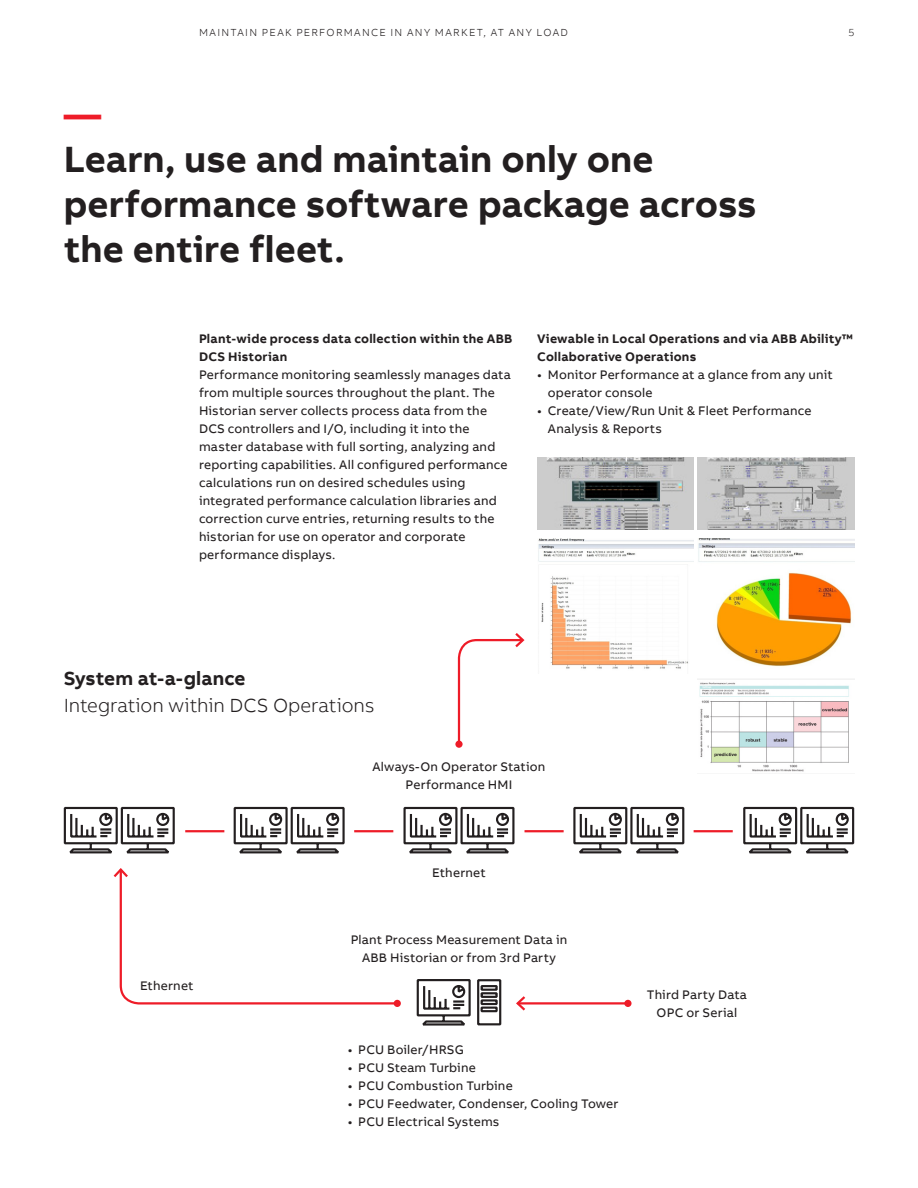
<style>
.page{position:relative;width:918px;height:1188px;background:#fff}
.page>*{position:absolute;margin:0;border:0;box-sizing:border-box;transform-origin:0 0}
.Headline_L_25pt_30pt{font:700 37.5px/45px "AB Bvoice";color:#231f20}
.Headline_L_25pt_30pt-2{font:700 37.5px "AB Bvoice";color:#ee1c28}
.Lead_13pt_18pt{font:300 19.5px "AB Bvoice";letter-spacing:-.005em;color:#231f20}
.Lead_13pt_18pt-2{font:700 19.5px "AB Bvoice";letter-spacing:-.005em;color:#231f20}
.Copytext_8_5pt_12pt{font:12.75px/18px "AB Bvoice";letter-spacing:.015em;color:#231f20}
.Infographic_Descript{font:12.75px/18px "AB Bvoice";letter-spacing:.015em;color:#231f20;text-align:center}
.Paragraph_Title_8_5p{font:700 12.75px/18px "AB Bvoice";letter-spacing:.02em;color:#231f20}
.Header_Information_7{font:300 10.5px "AB Bvoice";letter-spacing:.13em;color:#231f20}
</style>
<div class="page">
<img style="left:698px;top:679px;width:156px;height:93px">
<img style="left:698px;top:539px;width:156px;height:128px">
<img style="left:538px;top:539px;width:156px;height:130px">
<img style="left:698px;top:458px;width:156px;height:72px">
<img style="left:537px;top:458px;width:157px;height:72px">
<svg style="left:63px;top:806px;width:112px;height:48px"></svg>
<svg style="left:743px;top:806px;width:112px;height:48px"></svg>
<svg style="left:573px;top:806px;width:112px;height:48px"></svg>
<svg style="left:403px;top:806px;width:112px;height:48px"></svg>
<svg style="left:233px;top:806px;width:112px;height:48px"></svg>
<hr style="left:185px;top:830px;width:39px;height:2px;background:#ee1c28">
<hr style="left:354px;top:830px;width:39px;height:2px;background:#ee1c28">
<hr style="left:525px;top:830px;width:39px;height:2px;background:#ee1c28">
<hr style="left:694px;top:830px;width:39px;height:2px;background:#ee1c28">
<svg style="left:113px;top:868px;width:287px;height:138px"></svg>
<svg style="left:416px;top:979px;width:86px;height:47px"></svg>
<div style="left:481px;top:1007px;width:17px;height:5px;border:2px solid #231f20"></div>
<div style="left:481px;top:999px;width:17px;height:6px;border:2px solid #231f20"></div>
<div style="left:481px;top:992px;width:17px;height:6px;border:2px solid #231f20"></div>
<div style="left:481px;top:985px;width:17px;height:6px;border:2px solid #231f20"></div>
<svg style="left:455px;top:741px;width:8px;height:7px"></svg>
<svg style="left:457px;top:633px;width:68px;height:113px"></svg>
<hr style="left:518px;top:1002px;width:110px;height:3px;background:#ee1c28">
<svg style="left:516px;top:996px;width:12px;height:15px"></svg>
<div style="left:624px;top:1000px;width:8px;height:7px;background:#ee1c28;border-radius:50%"></div>
<p class="Header_Information_7" style="left:199px;top:26px;width:371px">MAINTAIN PEAK PERFORMANCE IN ANY MARKET, AT ANY LOAD</p>
<p class="Header_Information_7" style="left:848px;top:26px;width:7px">5</p>
<p class="Headline_L_25pt_30pt-2" style="left:64px;top:90px;width:39px">—</p>
<p class="Headline_L_25pt_30pt" style="left:64px;top:137px;width:695px">Learn, use and maintain only one performance software package across the entire fleet.</p>
<p class="Paragraph_Title_8_5p" style="left:199px;top:329px;width:315px">Plant-wide process data collection within the ABB<br>DCS Historian</p>
<p class="Copytext_8_5pt_12pt" style="left:199px;top:366px;width:313px">Performance monitoring seamlessly manages data from multiple sources throughout the plant. The Historian server collects process data from the DCS controllers and I/O, including it into the master database with full sorting, analyzing and reporting capabilities. All configured performance calculations run on desired schedules using integrated performance calculation libraries and correction curve entries, returning results to the historian for use on operator and corporate performance displays.</p>
<p class="Paragraph_Title_8_5p" style="left:537px;top:329px;width:317px">Viewable in Local Operations and via ABB Ability™<br>Collaborative Operations</p>
<p class="Copytext_8_5pt_12pt" style="left:548px;top:366px;width:286px;text-indent:-11px">• Monitor Performance at a glance from any unit operator console</p>
<p class="Copytext_8_5pt_12pt" style="left:548px;top:402px;width:265px;text-indent:-11px">• Create/View/Run Unit &amp; Fleet Performance<br>Analysis &amp; Reports</p>
<p class="Lead_13pt_18pt-2" style="left:64px;top:666px;width:183px">System at-a-glance</p>
<p class="Lead_13pt_18pt" style="left:64px;top:694px;width:312px">Integration within DCS Operations</p>
<p class="Infographic_Descript" style="left:373px;top:757px;width:174px">Always-On Operator Station<br>Performance HMI</p>
<p class="Infographic_Descript" style="left:432px;top:864px;width:55px">Ethernet</p>
<p class="Infographic_Descript" style="left:140px;top:977px;width:55px">Ethernet</p>
<p class="Infographic_Descript" style="left:351px;top:930px;width:218px">Plant Process Measurement Data in<br>ABB Historian or from 3rd Party</p>
<p class="Copytext_8_5pt_12pt" style="left:348px;top:1041px;width:118px">• PCU Boiler/HRSG</p>
<p class="Copytext_8_5pt_12pt" style="left:348px;top:1059px;width:130px">• PCU Steam Turbine</p>
<p class="Copytext_8_5pt_12pt" style="left:348px;top:1077px;width:167px">• PCU Combustion Turbine</p>
<p class="Copytext_8_5pt_12pt" style="left:348px;top:1095px;width:272px">• PCU Feedwater, Condenser, Cooling Tower</p>
<p class="Copytext_8_5pt_12pt" style="left:348px;top:1113px;width:153px">• PCU Electrical Systems</p>
<p class="Infographic_Descript" style="left:647px;top:986px;width:102px">Third Party Data</p>
<p class="Infographic_Descript" style="left:657px;top:1004px;width:82px">OPC or Serial</p>
</div>
